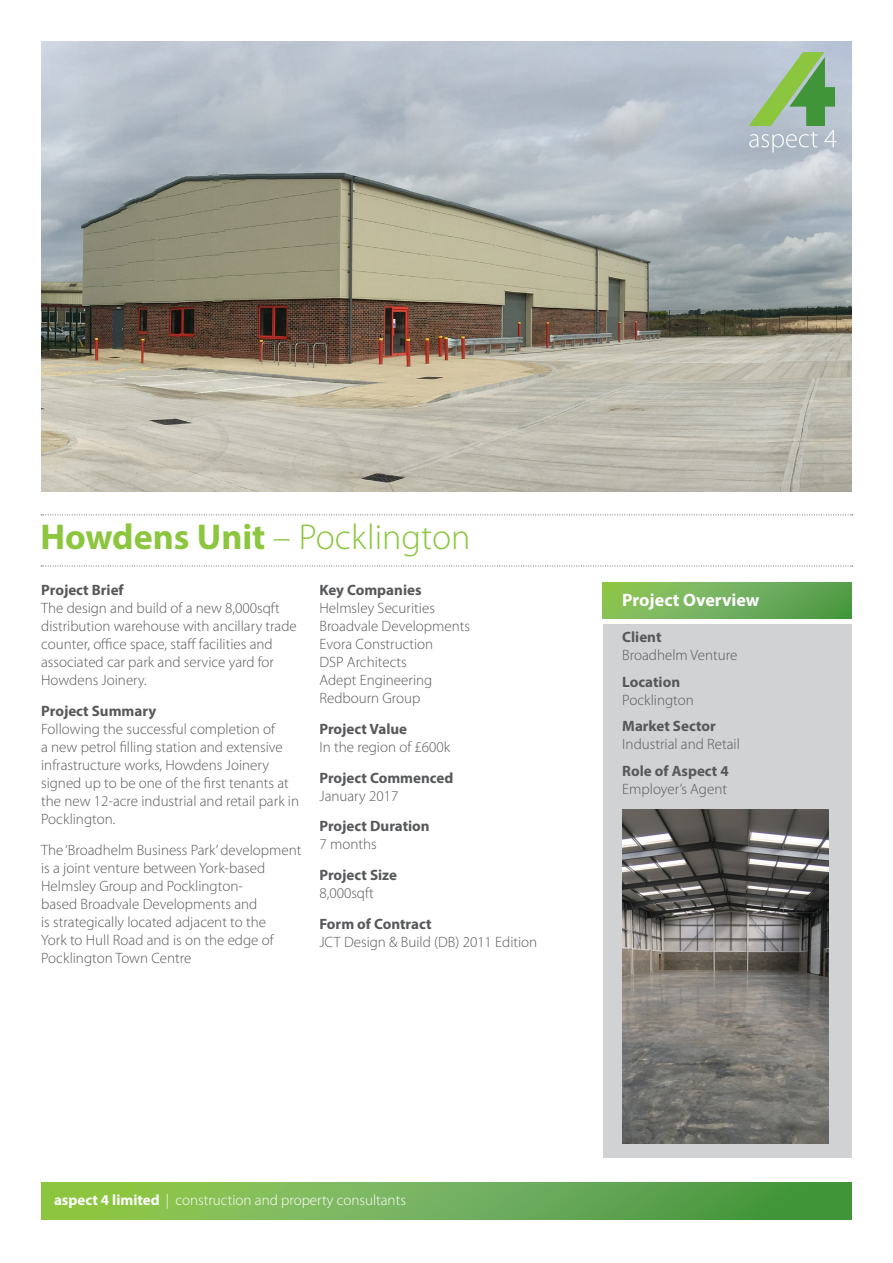
<style>
.page{position:relative;width:893px;height:1263px;background:#fff}
.page>*{position:absolute;margin:0;border:0;box-sizing:border-box;transform-origin:0 0}
.t1{font:300 36px "Myriad Pro";color:#8bc63e}
.t2{font:700 18px "Myriad Pro";color:#fff}
.t3{font:300 15px/18px "Myriad Pro";color:#57585a}
.t4{font:700 15px "Myriad Pro";color:#57585a}
.t5{font:300 15px "Myriad Pro";color:#fff}
.s1{font-weight:700}
</style>
<div class="page">
<img style="left:41px;top:41px;width:810px;height:451px">
<div style="left:603px;top:624px;width:249px;height:533px;background:#d1d2d4"></div>
<svg style="left:41px;top:1182px;width:811px;height:37px;background:#6eaf50"></svg>
<svg style="left:41px;top:514px;width:812px;height:1px"></svg>
<svg style="left:41px;top:566px;width:812px;height:1px"></svg>
<svg style="left:602px;top:583px;width:250px;height:35px;background:#71b057"></svg>
<svg style="left:749px;top:52px;width:87px;height:100px;background:#9cbc9b"></svg>
<img style="left:622px;top:809px;width:207px;height:335px">
<p class="t1" style="left:40px;top:515px;width:432px"><span class="s1">Howdens Unit</span> – Pocklington</p>
<p class="t3" style="left:41px;top:581px;width:257px"><span class="s1">Project Brief<br></span>The design and build of a new 8,000sqft distribution warehouse with ancillary trade counter, office space, staff facilities and associated car park and service yard for Howdens Joinery.</p>
<p class="t3" style="left:41px;top:702px;width:259px"><span class="s1">Project Summary<br></span>Following the successful completion of<br>a new petrol filling station and extensive infrastructure works, Howdens Joinery signed up to be one of the first tenants at the new 12-acre industrial and retail park in Pocklington.</p>
<p class="t3" style="left:41px;top:840px;width:262px">The ‘Broadhelm Business Park’ development is a joint venture between York-based Helmsley Group and Pocklington-<br>based Broadvale Developments and<br>is strategically located adjacent to the<br>York to Hull Road and is on the edge of Pocklington Town Centre</p>
<p class="t4" style="left:319px;top:580px;width:104px">Key Companies</p>
<p class="t3" style="left:319px;top:599px;width:152px">Helmsley Securities<br>Broadvale Developments<br>Evora Construction<br>DSP Architects<br>Adept Engineering<br>Redbourn Group</p>
<p class="t3" style="left:319px;top:720px;width:132px"><span class="s1">Project Value<br></span>In the region of £600k</p>
<p class="t4" style="left:319px;top:768px;width:135px">Project Commenced</p>
<p class="t3" style="left:319px;top:786px;width:80px">January 2017</p>
<p class="t4" style="left:319px;top:816px;width:112px">Project Duration</p>
<p class="t3" style="left:319px;top:835px;width:59px">7 months</p>
<p class="t4" style="left:319px;top:865px;width:79px">Project Size</p>
<p class="t3" style="left:319px;top:884px;width:56px">8,000sqft</p>
<p class="t4" style="left:319px;top:914px;width:114px">Form of Contract</p>
<p class="t3" style="left:319px;top:933px;width:219px">JCT Design &amp; Build (DB) 2011 Edition</p>
<p class="t2" style="left:622px;top:588px;width:139px">Project Overview</p>
<p class="t3" style="left:622px;top:628px;width:117px"><span class="s1">Client<br></span>Broadhelm Venture</p>
<p class="t3" style="left:622px;top:673px;width:73px"><span class="s1">Location<br></span>Pocklington</p>
<p class="t3" style="left:622px;top:717px;width:119px"><span class="s1">Market Sector<br></span>Industrial and Retail</p>
<p class="t3" style="left:622px;top:762px;width:108px"><span class="s1">Role of Aspect 4<br></span>Employer’s Agent</p>
<p class="t5" style="left:54px;top:1191px;width:353px"><span class="s1">aspect 4 limited</span> | construction and property consultants</p>
</div>
